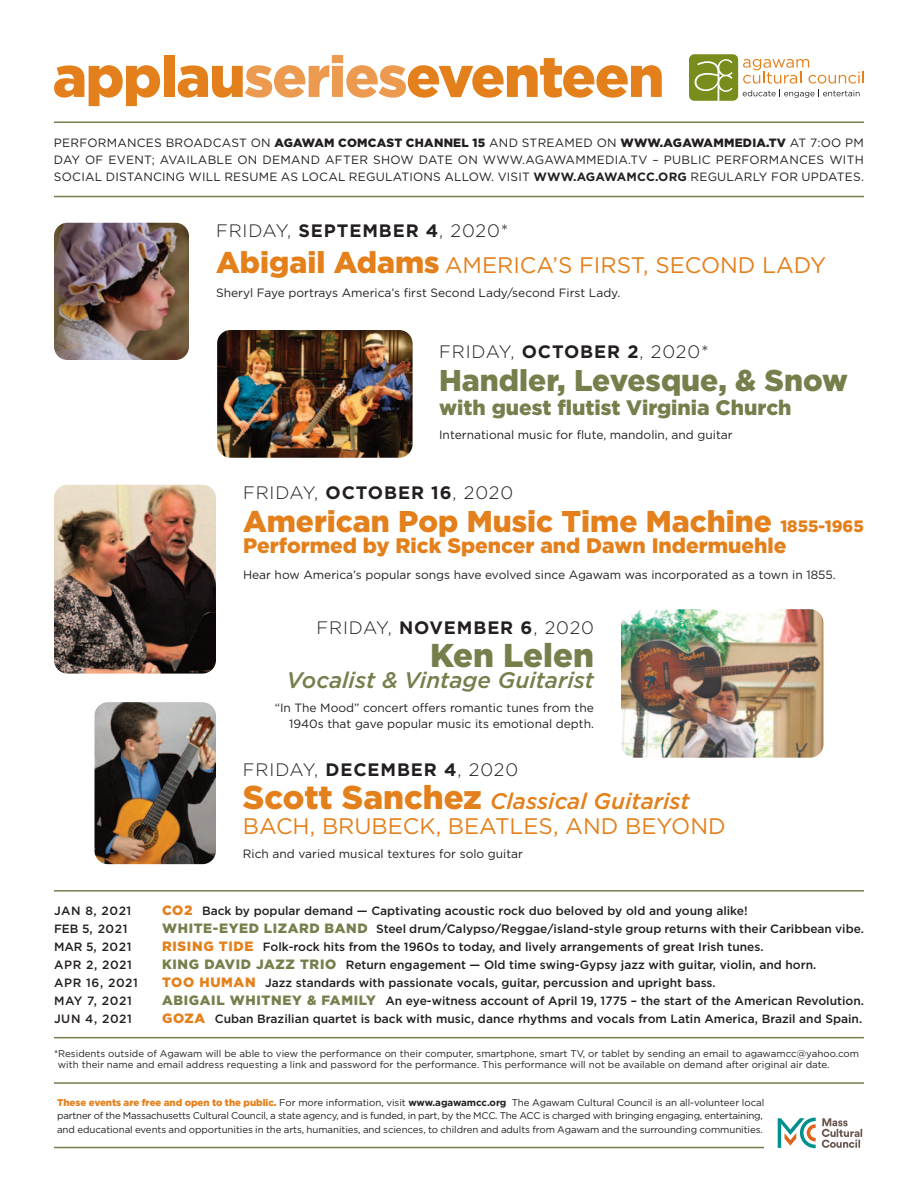
<style>
.page{position:relative;width:918px;height:1188px;background:#fff}
.page>*{position:absolute;margin:0;border:0;box-sizing:border-box;transform-origin:0 0}
.t1{font:900 33px "Gotham";color:#767e4c}
.t2{font:900 30px "Gotham";color:#e4801b}
.t3{font:900 30px "Gotham";color:#767e4c}
.t4{font:22.5px/25.5px "Gotham";color:#e4801b}
.t5{font:italic 500 22.5px "Gotham";color:#767e4c}
.t6{font:900 21px "Gotham";color:#e4801b}
.t7{font:900 21px "Gotham";color:#767e4c}
.t8{font:300 18px "Gotham";letter-spacing:.05em;color:#231f20}
.t9{font:500 12px "Gotham";color:#231f20}
.t10{font:12px/17px "Gotham";color:#231f20;text-align:right}
.t11{font:500 12px "Gotham";letter-spacing:.05em;color:#231f20}
.t12{font:9.75px/13.5px "Gotham";letter-spacing:-.01em;color:#231f20}
.s1{font-weight:900}
.s2{font-weight:700}
.s3{font-weight:900;font-size:30px}
.s4{font-size:16.5px}
.s5{font-weight:900;font-size:33px}
.s6{font-weight:500;font-style:italic}
.s7{font-weight:900;font-size:13.5px;color:#e4801b}
.s8{font-weight:900;font-size:13.5px;color:#767e4c}
.s9{font-weight:900;color:#e4801b}
</style>
<div class="page">
<img style="left:54px;top:223px;width:135px;height:137px;border-radius:14px">
<hr style="left:54px;top:1082px;width:810px;height:2px;background:#767e4c">
<hr style="left:54px;top:1147px;width:810px;height:1px;background:#767e4c">
<div style="left:764px;top:1115px;width:100px;height:40px;background:#fff"></div>
<svg style="left:822px;top:1118px;width:40px;height:30px"></svg>
<svg style="left:778px;top:1118px;width:38px;height:30px"></svg>
<img style="left:217px;top:330px;width:196px;height:128px;border-radius:14px">
<img style="left:621px;top:609px;width:203px;height:149px;border-radius:14px">
<img style="left:94px;top:702px;width:122px;height:162px;border-radius:14px">
<svg style="left:54px;top:65px;width:106px;height:41px"></svg>
<div style="left:164px;top:55px;width:11px;height:42px;background:#e4801b"></div>
<svg style="left:178px;top:55px;width:484px;height:43px"></svg>
<svg style="left:689px;top:54px;width:175px;height:47px"></svg>
<hr style="left:54px;top:890px;width:810px;height:2px;background:#767e4c">
<hr style="left:54px;top:1037px;width:810px;height:1px;background:#767e4c">
<hr style="left:54px;top:122px;width:810px;height:1px;background:#767e4c">
<hr style="left:54px;top:196px;width:810px;height:1px;background:#767e4c">
<img style="left:54px;top:485px;width:162px;height:189px;border-radius:14px">
<p class="t10" style="left:54px;top:135px;width:811px;text-align:justify">PERFORMANCES BROADCAST ON <span class="s1">AGAWAM COMCAST CHANNEL 15</span> AND STREAMED ON <span class="s1">WWW.AGAWAMMEDIA.TV</span> AT 7:OO PM DAY OF EVENT; AVAILABLE ON DEMAND AFTER SHOW DATE ON WWW.AGAWAMMEDIA.TV – PUBLIC PERFORMANCES WITH SOCIAL DISTANCING WILL RESUME AS LOCAL REGULATIONS ALLOW. VISIT <span class="s2">WWW.AGAWAMCC.ORG</span> REGULARLY FOR UPDATES.</p>
<h3 class="t8" style="left:216px;top:224px;width:294px">FRIDAY, <span class="s2">SEPTEMBER 4</span>, 2020*</h3>
<h3 class="t4" style="left:216px;top:254px;width:612px"><span class="s3">Abigail Adams</span> AMERICA’S FIRST, SECOND LADY</h3>
<p class="t10" style="left:216px;top:285px;width:406px">Sheryl Faye portrays America’s first Second Lady/second First Lady.</p>
<h3 class="t8" style="left:439px;top:345px;width:271px">FRIDAY, <span class="s2">OCTOBER 2</span>, 2020*</h3>
<h2 class="t3" style="left:439px;top:369px;width:410px">Handler, Levesque, &amp; Snow</h2>
<h3 class="t7" style="left:439px;top:400px;width:354px">with guest flutist Virginia Church</h3>
<p class="t10" style="left:439px;top:427px;width:295px">International music for flute, mandolin, and guitar</p>
<h3 class="t8" style="left:243px;top:486px;width:272px">FRIDAY, <span class="s2">OCTOBER 16</span>, 2020</h3>
<h2 class="t2" style="left:243px;top:510px;width:622px">American Pop Music Time Machine <span class="s4">1855-1965</span></h2>
<h3 class="t6" style="left:243px;top:538px;width:545px">Performed by Rick Spencer and Dawn Indermuehle</h3>
<p class="t10" style="left:243px;top:567px;width:594px">Hear how America’s popular songs have evolved since Agawam was incorporated as a town in 1855.</p>
<h3 class="t8" style="left:317px;top:621px;width:279px">FRIDAY, <span class="s2">NOVEMBER 6</span>, 2020</h3>
<h1 class="t1" style="left:430px;top:643px;width:165px">Ken Lelen</h1>
<h3 class="t5" style="left:287px;top:671px;width:309px">Vocalist &amp; Vintage Guitarist</h3>
<p class="t10" style="left:275px;top:700px;width:321px;line-height:16.5px">“In The Mood” concert offers romantic tunes from the<br>1940s that gave popular music its emotional depth.</p>
<h3 class="t8" style="left:243px;top:763px;width:277px">FRIDAY, <span class="s2">DECEMBER 4</span>, 2020</h3>
<h3 class="t4" style="left:243px;top:790px;width:484px"><span class="s5">Scott Sanchez</span> <span class="s6">Classical Guitarist<br></span>BACH, BRUBECK, BEATLES, AND BEYOND</h3>
<p class="t10" style="left:243px;top:846px;width:282px">Rich and varied musical textures for solo guitar</p>
<p class="t9" style="left:54px;top:906px;width:79px">JAN 8, 2021</p>
<p class="t9" style="left:162px;top:906px;width:587px"><span class="s7">CO2</span> Back by popular demand — Captivating acoustic rock duo beloved by old and young alike!</p>
<p class="t9" style="left:54px;top:924px;width:75px">FEB 5, 2021</p>
<p class="t9" style="left:162px;top:924px;width:704px"><span class="s8">WHITE-EYED LIZARD BAND</span> Steel drum/Calypso/Reggae/island-style group returns with their Caribbean vibe.</p>
<p class="t9" style="left:54px;top:942px;width:79px">MAR 5, 2021</p>
<p class="t9" style="left:162px;top:942px;width:603px"><span class="s7">RISING TIDE</span> Folk-rock hits from the 1960s to today, and lively arrangements of great Irish tunes.</p>
<p class="t9" style="left:54px;top:960px;width:79px">APR 2, 2021</p>
<p class="t9" style="left:162px;top:960px;width:656px"><span class="s8">KING DAVID JAZZ TRIO</span> Return engagement — Old time swing-Gypsy jazz with guitar, violin, and horn.</p>
<p class="t11" style="left:54px;top:978px;width:85px">APR 16, 2021</p>
<p class="t9" style="left:162px;top:978px;width:555px"><span class="s7">TOO HUMAN</span> Jazz standards with passionate vocals, guitar, percussion and upright bass.</p>
<p class="t9" style="left:54px;top:996px;width:79px">MAY 7, 2021</p>
<p class="t9" style="left:162px;top:996px;width:703px"><span class="s8">ABIGAIL WHITNEY &amp; FAMILY</span> An eye-witness account of April 19, 1775 – the start of the American Revolution.</p>
<p class="t9" style="left:54px;top:1014px;width:79px">JUN 4, 2021</p>
<p class="t9" style="left:162px;top:1014px;width:702px"><span class="s7">GOZA</span> Cuban Brazilian quartet is back with music, dance rhythms and vocals from Latin America, Brazil and Spain.</p>
<p class="t12" style="left:58px;top:1049px;width:803px;line-height:11.2px;text-indent:-4px">*Residents outside of Agawam will be able to view the performance on their computer, smartphone, smart TV, or tablet by sending an email to agawamcc@yahoo.com with their name and email address requesting a link and password for the performance. This performance will not be available on demand after original air date.</p>
<p class="t12" style="left:57px;top:1096px;width:709px"><span class="s9">These events are free and open to the public.</span> For more information, visit <span class="s2">www.agawamcc.org</span> The Agawam Cultural Council is an all-volunteer local partner of the Massachusetts Cultural Council, a state agency, and is funded, in part, by the MCC. The ACC is charged with bringing engaging, entertaining, and educational events and opportunities in the arts, humanities, and sciences, to children and adults from Agawam and the surrounding communities.</p>
</div>
